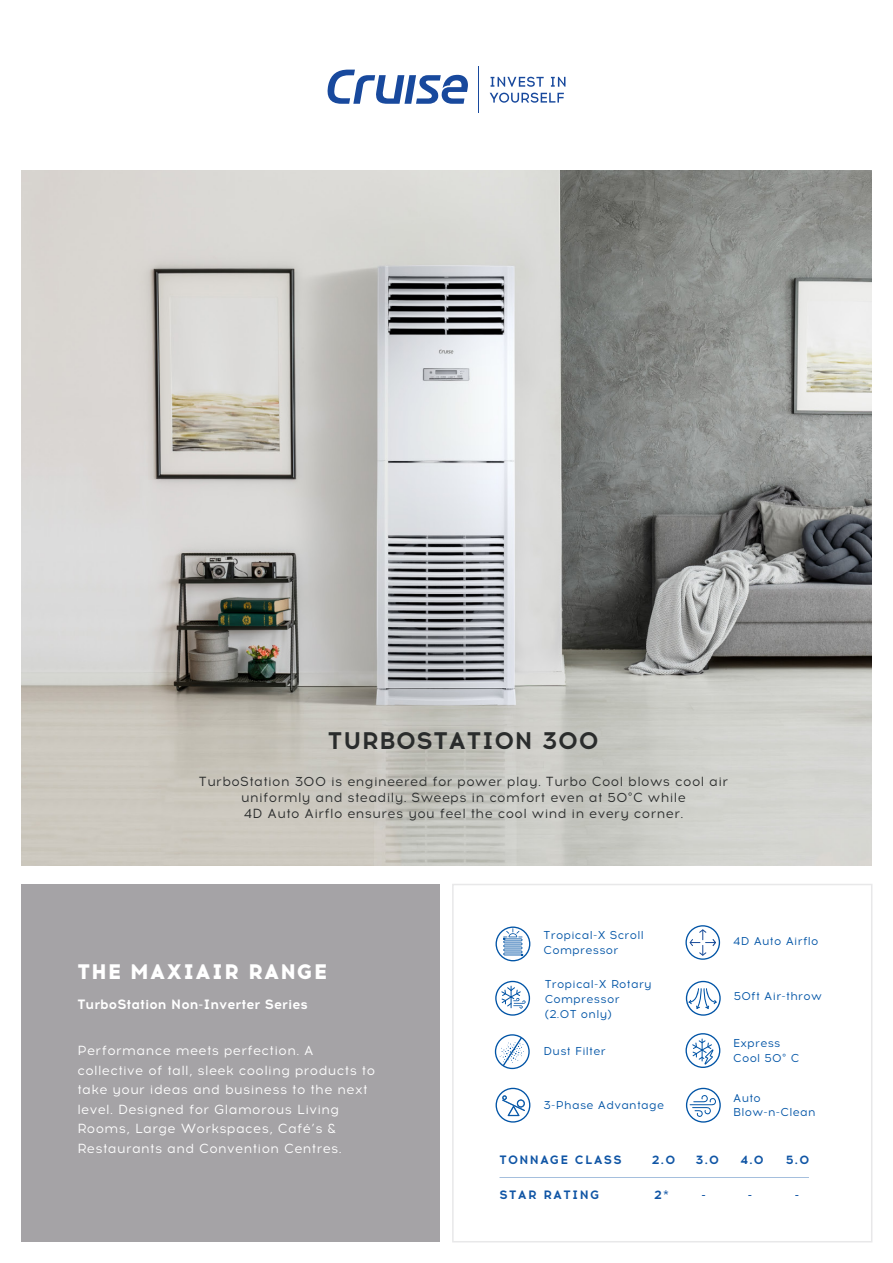
<style>
.page{position:relative;width:893px;height:1263px;background:#fff}
.page>*{position:absolute;margin:0;border:0;box-sizing:border-box;transform-origin:0 0}
.t1{font:700 24px "Acrom";letter-spacing:.02em;color:#2a2c2c}
.t2{font:800 21px "Acrom W00";letter-spacing:.04em;color:#fff}
.t3{font:700 13.5px "Acrom W00";color:#fff}
.t4{font:13.2px/19.5px "Acrom";letter-spacing:.03em;color:#fff}
.t5{font:13.2px/15.9px "Acrom";letter-spacing:.03em;color:#2a2c2c;text-align:center}
.t6{font:700 12.15px "Acrom";letter-spacing:.11em;color:#1055a5}
.t7{font:11.4px/15.3px "Acrom";letter-spacing:.03em;color:#0154a6}
</style>
<div class="page">
<img style="left:21px;top:170px;width:851px;height:695px">
<div style="left:21px;top:884px;width:419px;height:358px;background:#a5a3a6"></div>
<div style="left:452px;top:884px;width:420px;height:358px;border:2px solid #e8e8e9"></div>
<hr style="left:478px;top:66px;width:1px;height:47px;background:#18499d">
<svg style="left:491px;top:77px;width:53px;height:10px"></svg>
<svg style="left:551px;top:77px;width:14px;height:10px"></svg>
<svg style="left:490px;top:93px;width:74px;height:10px"></svg>
<svg style="left:327px;top:70px;width:141px;height:34px"></svg>
<svg style="left:686px;top:981px;width:35px;height:35px"></svg>
<svg style="left:685px;top:1033px;width:35px;height:35px"></svg>
<svg style="left:495px;top:1034px;width:35px;height:35px"></svg>
<svg style="left:496px;top:1088px;width:34px;height:34px"></svg>
<svg style="left:686px;top:1088px;width:35px;height:35px"></svg>
<svg style="left:495px;top:926px;width:35px;height:35px"></svg>
<svg style="left:685px;top:925px;width:35px;height:35px"></svg>
<svg style="left:495px;top:981px;width:35px;height:35px"></svg>
<svg style="left:499px;top:1177px;width:310px;height:1px"></svg>
<h1 class="t1" style="left:328px;top:723px;width:272px">TURBOSTATION 300</h1>
<p class="t5" style="left:199px;top:774px;width:531px">TurboStation 300 is engineered for power play. Turbo Cool blows cool air uniformly and steadily. Sweeps in comfort even at 50°C while<br>4D Auto Airflo ensures you feel the cool wind in every corner.</p>
<h2 class="t2" style="left:77px;top:956px;width:251px">THE MAXIAIR RANGE</h2>
<p class="t3" style="left:77px;top:995px;width:232px">TurboStation Non-Inverter Series</p>
<p class="t4" style="left:77px;top:1041px;width:299px">Performance meets perfection. A collective of tall, sleek cooling products to take your ideas and business to the next level. Designed for Glamorous Living Rooms, Large Workspaces, Café’s &amp; Restaurants and Convention Centres.</p>
<p class="t7" style="left:544px;top:928px;width:102px">Tropical-X Scroll<br>Compressor</p>
<p class="t7" style="left:733px;top:934px;width:87px">4D Auto Airflo</p>
<p class="t7" style="left:545px;top:977px;width:109px">Tropical-X Rotary</p>
<p class="t7" style="left:545px;top:992px;width:76px;line-height:14.7px">Compressor (2.0T only)</p>
<p class="t7" style="left:734px;top:989px;width:90px">50ft Air-throw</p>
<p class="t7" style="left:544px;top:1043px;width:64px">Dust Filter</p>
<p class="t7" style="left:733px;top:1035px;width:68px">Express<br>Cool 50° C</p>
<p class="t7" style="left:733px;top:1091px;width:84px;line-height:13.8px">Auto<br>Blow-n-Clean</p>
<p class="t7" style="left:543px;top:1097px;width:122px">3-Phase Advantage</p>
<p class="t6" style="left:499px;top:1151px;width:124px">TONNAGE CLASS</p>
<p class="t6" style="left:652px;top:1151px;width:25px">2.0</p>
<p class="t6" style="left:695px;top:1151px;width:25px">3.0</p>
<p class="t6" style="left:740px;top:1151px;width:25px">4.0</p>
<p class="t6" style="left:786px;top:1151px;width:25px">5.0</p>
<p class="t6" style="left:499px;top:1186px;width:102px">STAR RATING</p>
<p class="t6" style="left:654px;top:1186px;width:16px">2*</p>
<p class="t6" style="left:701px;top:1186px;width:6px">-</p>
<p class="t6" style="left:748px;top:1186px;width:6px">-</p>
<p class="t6" style="left:795px;top:1186px;width:6px">-</p>
</div>
